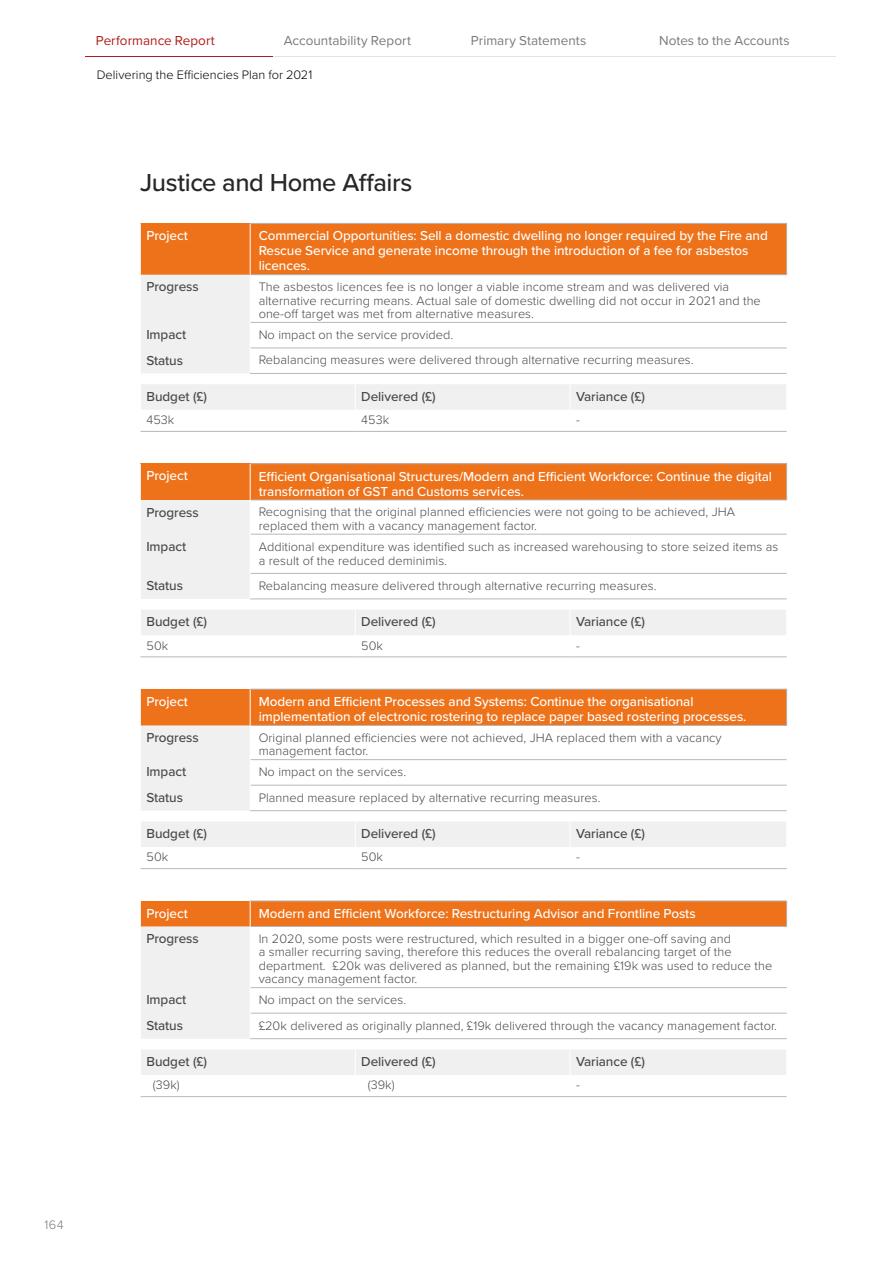
<style>
.page{position:relative;width:893px;height:1263px;background:#fff}
.page>*{position:absolute;margin:0;border:0;box-sizing:border-box;transform-origin:0 0}
.t1{font:500 25.5px "Proxima Nova";letter-spacing:-.02em;color:#262727}
.ii{font:500 13.5px/15px "Proxima Nova";letter-spacing:-.005em;color:#fff}
.ii-2{font:500 13.5px "Proxima Nova";letter-spacing:-.005em;color:#474949}
.t2{font:13.5px "Proxima Nova";color:#777a7b}
.t3{font:13.5px "Proxima Nova";color:#b21c1a}
.ii-3{font:300 12.75px/13.5px "Proxima Nova";letter-spacing:.005em;color:#474949}
.t4{font:300 12.75px "Proxima Nova";color:#000}
.t5{font:300 12.75px "Proxima Nova";color:#777a7b}
</style>
<div class="page">
<hr style="left:648px;top:56px;width:188px;height:1px;background:#e3e3e3">
<hr style="left:273px;top:56px;width:187px;height:1px;background:#e3e3e3">
<hr style="left:85px;top:56px;width:188px;height:1px;background:#b21c1a">
<hr style="left:460px;top:56px;width:188px;height:1px;background:#e3e3e3">
<hr style="left:141px;top:431px;width:214px;height:1px;background:#b5b9bc">
<hr style="left:355px;top:431px;width:215px;height:1px;background:#b5b9bc">
<hr style="left:570px;top:431px;width:217px;height:1px;background:#b5b9bc">
<div style="left:141px;top:384px;width:645px;height:26px;background:#f0f0f0"></div>
<hr style="left:141px;top:657px;width:214px;height:1px;background:#b5b9bc">
<hr style="left:355px;top:657px;width:215px;height:1px;background:#b5b9bc">
<hr style="left:570px;top:657px;width:217px;height:1px;background:#b5b9bc">
<div style="left:141px;top:610px;width:645px;height:25px;background:#f0f0f0"></div>
<hr style="left:141px;top:868px;width:214px;height:1px;background:#b5b9bc">
<hr style="left:355px;top:868px;width:215px;height:1px;background:#b5b9bc">
<hr style="left:570px;top:868px;width:217px;height:1px;background:#b5b9bc">
<div style="left:141px;top:822px;width:645px;height:25px;background:#f0f0f0"></div>
<hr style="left:141px;top:1096px;width:214px;height:1px;background:#b5b9bc">
<hr style="left:355px;top:1096px;width:215px;height:1px;background:#b5b9bc">
<hr style="left:570px;top:1096px;width:217px;height:1px;background:#b5b9bc">
<div style="left:141px;top:1050px;width:645px;height:25px;background:#f0f0f0"></div>
<div style="left:140px;top:223px;width:110px;height:52px;background:#ee7219"></div>
<div style="left:250px;top:223px;width:537px;height:52px;background:#ee7219"></div>
<hr style="left:250px;top:224px;width:1px;height:51px;background:#fff">
<hr style="left:140px;top:223px;width:1px;height:52px;background:#fff">
<hr style="left:250px;top:223px;width:537px;height:1px;background:#b5b9bc">
<hr style="left:250px;top:274px;width:537px;height:1px;background:#b5b9bc">
<hr style="left:250px;top:322px;width:537px;height:1px;background:#b5b9bc">
<hr style="left:250px;top:348px;width:537px;height:1px;background:#b5b9bc">
<hr style="left:250px;top:373px;width:537px;height:1px;background:#b5b9bc">
<hr style="left:786px;top:224px;width:1px;height:50px;background:#b5b9bc">
<div style="left:141px;top:275px;width:110px;height:98px;background:#f0f0f0"></div>
<div style="left:140px;top:464px;width:110px;height:36px;background:#ee7219"></div>
<div style="left:250px;top:464px;width:537px;height:36px;background:#ee7219"></div>
<hr style="left:250px;top:464px;width:1px;height:36px;background:#fff">
<hr style="left:140px;top:464px;width:1px;height:36px;background:#fff">
<hr style="left:250px;top:463px;width:537px;height:1px;background:#b5b9bc">
<hr style="left:250px;top:500px;width:537px;height:1px;background:#b5b9bc">
<hr style="left:250px;top:534px;width:537px;height:1px;background:#b5b9bc">
<hr style="left:250px;top:573px;width:537px;height:1px;background:#b5b9bc">
<hr style="left:250px;top:599px;width:537px;height:1px;background:#b5b9bc">
<hr style="left:786px;top:464px;width:1px;height:36px;background:#b5b9bc">
<div style="left:141px;top:500px;width:110px;height:99px;background:#f0f0f0"></div>
<div style="left:140px;top:689px;width:110px;height:36px;background:#ee7219"></div>
<div style="left:250px;top:689px;width:537px;height:36px;background:#ee7219"></div>
<hr style="left:250px;top:689px;width:1px;height:36px;background:#fff">
<hr style="left:140px;top:689px;width:1px;height:36px;background:#fff">
<hr style="left:250px;top:689px;width:537px;height:1px;background:#b5b9bc">
<hr style="left:250px;top:725px;width:537px;height:1px;background:#b5b9bc">
<hr style="left:250px;top:759px;width:537px;height:1px;background:#b5b9bc">
<hr style="left:250px;top:785px;width:537px;height:1px;background:#b5b9bc">
<hr style="left:250px;top:810px;width:537px;height:1px;background:#b5b9bc">
<hr style="left:786px;top:689px;width:1px;height:36px;background:#b5b9bc">
<div style="left:140px;top:725px;width:111px;height:86px;background:#f0f0f0"></div>
<div style="left:250px;top:901px;width:537px;height:25px;background:#ee7219"></div>
<hr style="left:250px;top:901px;width:537px;height:1px;background:#b5b9bc">
<hr style="left:250px;top:926px;width:537px;height:1px;background:#b5b9bc">
<hr style="left:250px;top:987px;width:537px;height:1px;background:#b5b9bc">
<hr style="left:250px;top:1013px;width:537px;height:1px;background:#b5b9bc">
<hr style="left:250px;top:1038px;width:537px;height:1px;background:#b5b9bc">
<svg style="left:786px;top:901px;width:1px;height:25px"></svg>
<svg style="left:140px;top:901px;width:111px;height:138px"></svg>
<p class="t3" style="left:96px;top:30px;width:120px">Performance Report</p>
<p class="t2" style="left:284px;top:30px;width:129px">Accountability Report</p>
<p class="t2" style="left:471px;top:30px;width:117px">Primary Statements</p>
<p class="t2" style="left:659px;top:30px;width:132px">Notes to the Accounts</p>
<p class="t4" style="left:97px;top:66px;width:217px">Delivering the Efficiencies Plan for 2021</p>
<h3 class="t1" style="left:140px;top:164px;width:274px">Justice and Home Affairs</h3>
<p class="ii" style="left:146px;top:228px;width:43px">Project</p>
<p class="ii" style="left:259px;top:228px;width:511px">Commercial Opportunities: Sell a domestic dwelling no longer required by the Fire and<br>Rescue Service and generate income through the introduction of a fee for asbestos licences.</p>
<p class="ii-2" style="left:146px;top:277px;width:54px">Progress</p>
<p class="ii-3" style="left:259px;top:279px;width:504px">The asbestos licences fee is no longer a viable income stream and was delivered via alternative recurring means. Actual sale of domestic dwelling did not occur in 2021 and the one-off target was met from alternative measures.</p>
<p class="ii-2" style="left:146px;top:324px;width:41px">Impact</p>
<p class="ii-3" style="left:259px;top:327px;width:196px">No impact on the service provided.</p>
<p class="ii-2" style="left:146px;top:350px;width:38px">Status</p>
<p class="ii-3" style="left:259px;top:353px;width:436px">Rebalancing measures were delivered through alternative recurring measures.</p>
<p class="ii-2" style="left:147px;top:386px;width:62px">Budget (£)</p>
<p class="ii-2" style="left:361px;top:386px;width:76px">Delivered (£)</p>
<p class="ii-2" style="left:576px;top:386px;width:70px">Variance (£)</p>
<p class="ii-3" style="left:147px;top:412px;width:29px">453k</p>
<p class="ii-3" style="left:361px;top:412px;width:29px">453k</p>
<p class="ii-3" style="left:576px;top:412px;width:5px">-</p>
<p class="ii" style="left:146px;top:468px;width:43px">Project</p>
<p class="ii" style="left:259px;top:468px;width:515px">Efficient Organisational Structures/Modern and Efficient Workforce: Continue the digital transformation of GST and Customs services.</p>
<p class="ii-2" style="left:146px;top:502px;width:54px">Progress</p>
<p class="ii-3" style="left:259px;top:505px;width:478px">Recognising that the original planned efficiencies were not going to be achieved, JHA replaced them with a vacancy management factor.</p>
<p class="ii-2" style="left:146px;top:536px;width:41px">Impact</p>
<p class="ii-3" style="left:259px;top:538px;width:521px;line-height:14.2px">Additional expenditure was identified such as increased warehousing to store seized items as a result of the reduced deminimis.</p>
<p class="ii-2" style="left:146px;top:575px;width:38px">Status</p>
<p class="ii-3" style="left:259px;top:578px;width:399px">Rebalancing measure delivered through alternative recurring measures.</p>
<p class="ii-2" style="left:147px;top:612px;width:62px">Budget (£)</p>
<p class="ii-2" style="left:361px;top:612px;width:76px">Delivered (£)</p>
<p class="ii-2" style="left:576px;top:612px;width:70px">Variance (£)</p>
<p class="ii-3" style="left:147px;top:638px;width:23px">50k</p>
<p class="ii-3" style="left:361px;top:638px;width:23px">50k</p>
<p class="ii-3" style="left:576px;top:638px;width:5px">-</p>
<p class="ii" style="left:146px;top:693px;width:43px">Project</p>
<p class="ii" style="left:259px;top:694px;width:489px">Modern and Efficient Processes and Systems: Continue the organisational implementation of electronic rostering to replace paper based rostering processes.</p>
<p class="ii-2" style="left:146px;top:727px;width:54px">Progress</p>
<p class="ii-3" style="left:259px;top:730px;width:465px">Original planned efficiencies were not achieved, JHA replaced them with a vacancy management factor.</p>
<p class="ii-2" style="left:146px;top:762px;width:41px">Impact</p>
<p class="ii-3" style="left:259px;top:764px;width:149px">No impact on the services.</p>
<p class="ii-2" style="left:146px;top:787px;width:38px">Status</p>
<p class="ii-3" style="left:259px;top:790px;width:343px">Planned measure replaced by alternative recurring measures.</p>
<p class="ii-2" style="left:147px;top:823px;width:62px">Budget (£)</p>
<p class="ii-2" style="left:361px;top:823px;width:76px">Delivered (£)</p>
<p class="ii-2" style="left:576px;top:823px;width:70px">Variance (£)</p>
<p class="ii-3" style="left:147px;top:850px;width:23px">50k</p>
<p class="ii-3" style="left:361px;top:850px;width:23px">50k</p>
<p class="ii-3" style="left:576px;top:850px;width:5px">-</p>
<p class="ii" style="left:146px;top:905px;width:43px">Project</p>
<p class="ii" style="left:259px;top:905px;width:438px">Modern and Efficient Workforce: Restructuring Advisor and Frontline Posts</p>
<p class="ii-2" style="left:146px;top:928px;width:54px">Progress</p>
<p class="ii-3" style="left:259px;top:931px;width:515px">In 2020, some posts were restructured, which resulted in a bigger one-off saving and<br>a smaller recurring saving, therefore this reduces the overall rebalancing target of the department. £20k was delivered as planned, but the remaining £19k was used to reduce the vacancy management factor.</p>
<p class="ii-2" style="left:146px;top:990px;width:41px">Impact</p>
<p class="ii-3" style="left:259px;top:992px;width:149px">No impact on the services.</p>
<p class="ii-2" style="left:146px;top:1015px;width:38px">Status</p>
<p class="ii-3" style="left:259px;top:1018px;width:520px">£20k delivered as originally planned, £19k delivered through the vacancy management factor.</p>
<p class="ii-2" style="left:147px;top:1051px;width:62px">Budget (£)</p>
<p class="ii-2" style="left:361px;top:1051px;width:76px">Delivered (£)</p>
<p class="ii-2" style="left:576px;top:1051px;width:70px">Variance (£)</p>
<p class="ii-3" style="left:153px;top:1077px;width:28px">(39k)</p>
<p class="ii-3" style="left:368px;top:1077px;width:28px">(39k)</p>
<p class="ii-3" style="left:576px;top:1077px;width:5px">-</p>
<p class="t5" style="left:45px;top:1216px;width:20px">164</p>
</div>
